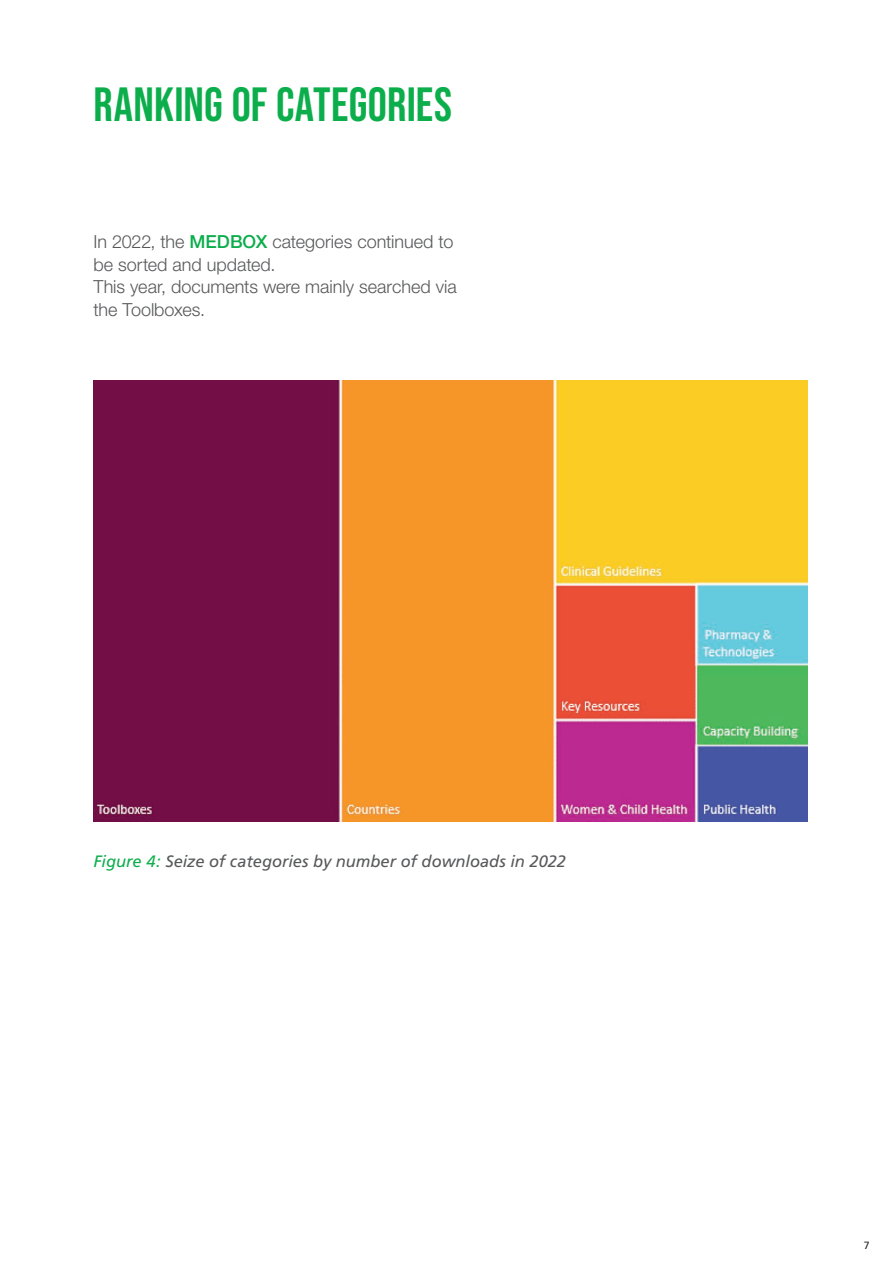
<style>
.page{position:relative;width:893px;height:1263px;background:#fff}
.page>*{position:absolute;margin:0;border:0;box-sizing:border-box;transform-origin:0 0}
.t1{font:48px "Bebas Neue";letter-spacing:.005em;color:#0cae4c}
.t2{font:300 18px/22.5px "Helvetica Neue";color:#57585a}
.t3{font:italic 16.5px "Frutiger";letter-spacing:-.005em;color:#57585a}
.t4{font:10.5px "Frutiger";color:#231f20}
.s1{font-weight:500;color:#0cae4c}
.s2{color:#0cae4c}
</style>
<div class="page">
<img style="left:94px;top:381px;width:714px;height:440px">
<h1 class="t1" style="left:94px;top:77px;width:360px">RANKING OF CATEGORIES</h1>
<p class="t2" style="left:94px;top:230px;width:365px">In 2022, the <span class="s1">MEDBOX</span> categories continued to be sorted and updated.<br>This year, documents were mainly searched via the Toolboxes.</p>
<p class="t3" style="left:94px;top:852px;width:474px"><span class="s2">Figure 4:</span> Seize of categories by number of downloads in 2022</p>
<p class="t4" style="left:864px;top:1239px;width:7px">7</p>
</div>
